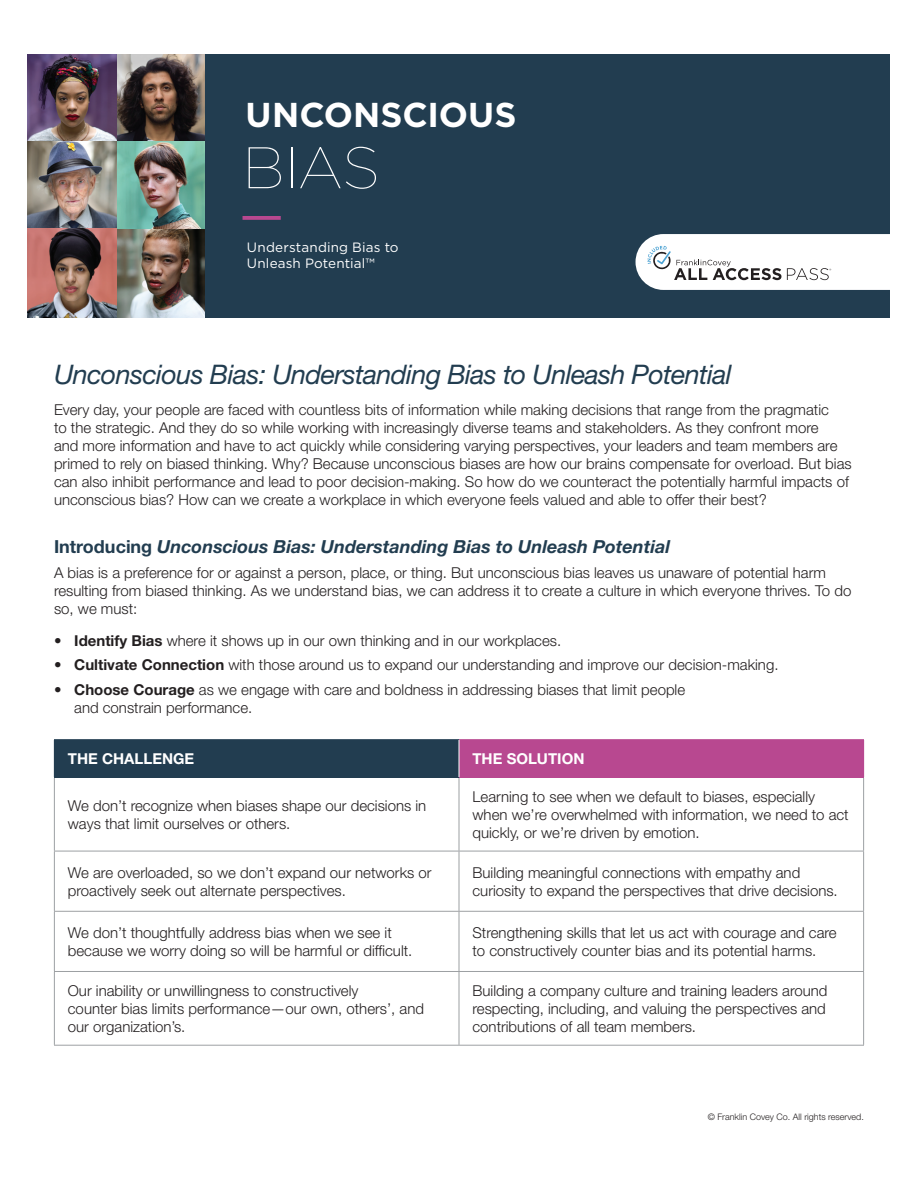
<style>
.page{position:relative;width:918px;height:1188px;background:#fff}
.page>*{position:absolute;margin:0;border:0;box-sizing:border-box;transform-origin:0 0}
.t1{font:100 58.5px "Gotham";color:#fff}
.t2{font:700 34.5px "Gotham";color:#fff}
.t3{font:italic 27px "Helvetica Neue LT Std";letter-spacing:-.025em;color:#223d50}
.t4{font:italic 700 18px "Helvetica Neue LT Std";color:#223d50}
.t5{font:300 15px/18px "Helvetica Neue LT Std";color:#231f20}
.table_header{font:700 15px "Helvetica Neue LT Std";color:#fff}
.t6{font:13.5px/16.5px "Gotham";letter-spacing:.01em;color:#fff}
.t7{font:300 9px "Helvetica Neue LT Std";color:#231f20}
.s1{font-style:normal}
.s2{font-weight:700}
</style>
<div class="page">
<div style="left:28px;top:54px;width:862px;height:264px;background:#223d50"></div>
<img style="left:28px;top:54px;width:177px;height:264px">
<svg style="left:243px;top:216px;width:38px;height:4px"></svg>
<svg style="left:636px;top:234px;width:254px;height:56px"></svg>
<div style="left:54px;top:740px;width:405px;height:37px;background:#223d50"></div>
<div style="left:459px;top:740px;width:405px;height:37px;background:#b84890"></div>
<hr style="left:54px;top:778px;width:1px;height:73px;background:#9da0a3">
<hr style="left:459px;top:778px;width:1px;height:73px;background:#9da0a3">
<hr style="left:863px;top:778px;width:1px;height:73px;background:#9da0a3">
<hr style="left:54px;top:851px;width:405px;height:1px;background:#9da0a3">
<hr style="left:54px;top:851px;width:1px;height:60px;background:#9da0a3">
<hr style="left:459px;top:851px;width:405px;height:1px;background:#9da0a3">
<hr style="left:459px;top:851px;width:1px;height:60px;background:#9da0a3">
<hr style="left:863px;top:851px;width:1px;height:60px;background:#9da0a3">
<hr style="left:54px;top:911px;width:405px;height:1px;background:#9da0a3">
<hr style="left:54px;top:912px;width:1px;height:59px;background:#9da0a3">
<hr style="left:459px;top:911px;width:405px;height:1px;background:#9da0a3">
<hr style="left:459px;top:912px;width:1px;height:59px;background:#9da0a3">
<hr style="left:863px;top:912px;width:1px;height:59px;background:#9da0a3">
<hr style="left:54px;top:971px;width:405px;height:1px;background:#9da0a3">
<hr style="left:54px;top:972px;width:1px;height:73px;background:#9da0a3">
<hr style="left:459px;top:971px;width:405px;height:1px;background:#9da0a3">
<hr style="left:459px;top:972px;width:1px;height:73px;background:#9da0a3">
<hr style="left:863px;top:972px;width:1px;height:73px;background:#9da0a3">
<hr style="left:54px;top:1045px;width:405px;height:1px;background:#9da0a3">
<hr style="left:459px;top:1045px;width:405px;height:1px;background:#9da0a3">
<hr style="left:54px;top:739px;width:405px;height:1px;background:#223d50">
<hr style="left:54px;top:777px;width:405px;height:1px;background:#223d50">
<hr style="left:459px;top:739px;width:405px;height:1px;background:#b84890">
<hr style="left:459px;top:777px;width:405px;height:1px;background:#b84890">
<hr style="left:459px;top:740px;width:1px;height:37px;background:#fff">
<p class="t2" style="left:246px;top:92px;width:272px">UNCONSCIOUS</p>
<p class="t1" style="left:243px;top:132px;width:139px">BIAS</p>
<p class="t6" style="left:247px;top:239px;width:153px">Understanding Bias to<br>Unleash Potential™</p>
<h1 class="t3" style="left:54px;top:358px;width:679px">Unconscious Bias: Understanding Bias to Unleash Potential</h1>
<p class="t5" style="left:54px;top:401px;width:799px">Every day, your people are faced with countless bits of information while making decisions that range from the pragmatic<br>to the strategic. And they do so while working with increasingly diverse teams and stakeholders. As they confront more<br>and more information and have to act quickly while considering varying perspectives, your leaders and team members are primed to rely on biased thinking. Why? Because unconscious biases are how our brains compensate for overload. But bias can also inhibit performance and lead to poor decision-making. So how do we counteract the potentially harmful impacts of unconscious bias? How can we create a workplace in which everyone feels valued and able to offer their best?</p>
<p class="t4" style="left:54px;top:536px;width:618px"><span class="s1">Introducing</span> Unconscious Bias: Understanding Bias to Unleash Potential</p>
<p class="t5" style="left:54px;top:563px;width:799px">A bias is a preference for or against a person, place, or thing. But unconscious bias leaves us unaware of potential harm resulting from biased thinking. As we understand bias, we can address it to create a culture in which everyone thrives. To do so, we must:</p>
<p class="t5" style="left:54px;top:631px;width:509px">• <span class="s2">Identify Bias</span> where it shows up in our own thinking and in our workplaces.</p>
<p class="t5" style="left:54px;top:656px;width:726px">• <span class="s2">Cultivate Connection</span> with those around us to expand our understanding and improve our decision-making.</p>
<p class="t5" style="left:74px;top:680px;width:612px;text-indent:-20px">• <span class="s2">Choose Courage</span> as we engage with care and boldness in addressing biases that limit people and constrain performance.</p>
<p class="table_header" style="left:68px;top:749px;width:128px">THE CHALLENGE</p>
<p class="table_header" style="left:472px;top:749px;width:113px">THE SOLUTION</p>
<p class="t5" style="left:68px;top:796px;width:360px">We don’t recognize when biases shape our decisions in ways that limit ourselves or others.</p>
<p class="t5" style="left:472px;top:787px;width:378px">Learning to see when we default to biases, especially when we’re overwhelmed with information, we need to act quickly, or we’re driven by emotion.</p>
<p class="t5" style="left:68px;top:863px;width:365px">We are overloaded, so we don’t expand our networks or proactively seek out alternate perspectives.</p>
<p class="t5" style="left:472px;top:863px;width:367px">Building meaningful connections with empathy and curiosity to expand the perspectives that drive decisions.</p>
<p class="t5" style="left:68px;top:923px;width:346px">We don’t thoughtfully address bias when we see it because we worry doing so will be harmful or difficult.</p>
<p class="t5" style="left:472px;top:923px;width:366px">Strengthening skills that let us act with courage and care to constructively counter bias and its potential harms.</p>
<p class="t5" style="left:68px;top:981px;width:358px">Our inability or unwillingness to constructively<br>counter bias limits performance—our own, others’, and our organization’s.</p>
<p class="t5" style="left:472px;top:981px;width:357px;text-align:justify">Building a company culture and training leaders around respecting, including, and valuing the perspectives and contributions of all team members.</p>
<p class="t7" style="left:708px;top:1111px;width:158px">© Franklin Covey Co. All rights reserved.</p>
</div>
